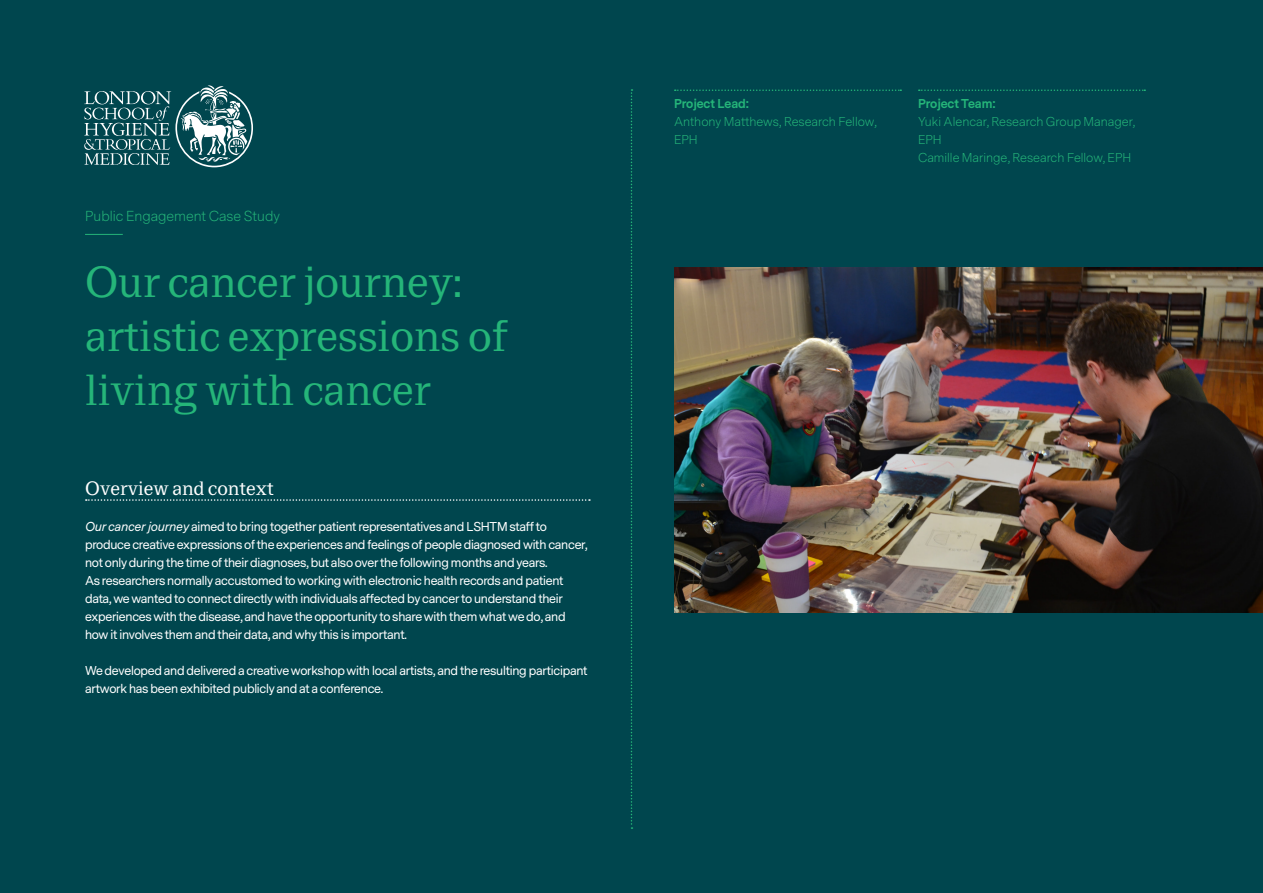
<style>
.page{position:relative;width:1263px;height:893px;background:#00464e}
.page>*{position:absolute;margin:0;border:0;box-sizing:border-box;transform-origin:0 0}
.Case_study_Main_head{font:40.5px/54px "Messina Modern";color:#25b579}
.Heading_white_out{font:18px "Messina Modern";color:#fff}
.t1{font:300 13.5px "Messina Sans";color:#25b579}
.Body{font:12px/18px "Messina Sans";letter-spacing:-.02em;color:#fff}
.t2{font:300 12px/18px "Messina Sans";color:#25b579}
.s1{font-style:italic}
.s2{font-weight:700}
</style>
<div class="page">
<img style="left:674px;top:268px;width:589px;height:344px">
<hr style="left:85px;top:234px;width:38px;height:1px;background:#25b579">
<svg style="left:84px;top:85px;width:169px;height:82px"></svg>
<svg style="left:86px;top:499px;width:504px;height:2px"></svg>
<svg style="left:631px;top:89px;width:1px;height:740px"></svg>
<svg style="left:675px;top:89px;width:226px;height:2px"></svg>
<svg style="left:919px;top:89px;width:226px;height:2px"></svg>
<p class="t1" style="left:85px;top:207px;width:197px">Public Engagement Case Study</p>
<p class="Case_study_Main_head" style="left:85px;top:256px;width:425px">Our cancer journey: artistic expressions of living with cancer</p>
<p class="Heading_white_out" style="left:85px;top:476px;width:190px">Overview and context</p>
<p class="Body" style="left:85px;top:518px;width:504px"><span class="s1">Our cancer journey</span> aimed to bring together patient representatives and LSHTM staff to produce creative expressions of the experiences and feelings of people diagnosed with cancer, not only during the time of their diagnoses, but also over the following months and years.<br>As researchers normally accustomed to working with electronic health records and patient data, we wanted to connect directly with individuals affected by cancer to understand their experiences with the disease, and have the opportunity to share with them what we do, and how it involves them and their data, and why this is important.</p>
<p class="Body" style="left:85px;top:662px;width:504px">We developed and delivered a creative workshop with local artists, and the resulting participant artwork has been exhibited publicly and at a conference.</p>
<p class="t2" style="left:674px;top:95px;width:204px"><span class="s2">Project Lead:<br></span>Anthony Matthews, Research Fellow,<br>EPH</p>
<p class="t2" style="left:918px;top:95px;width:219px"><span class="s2">Project Team:<br></span>Yuki Alencar, Research Group Manager,<br>EPH<br>Camille Maringe, Research Fellow, EPH</p>
</div>
